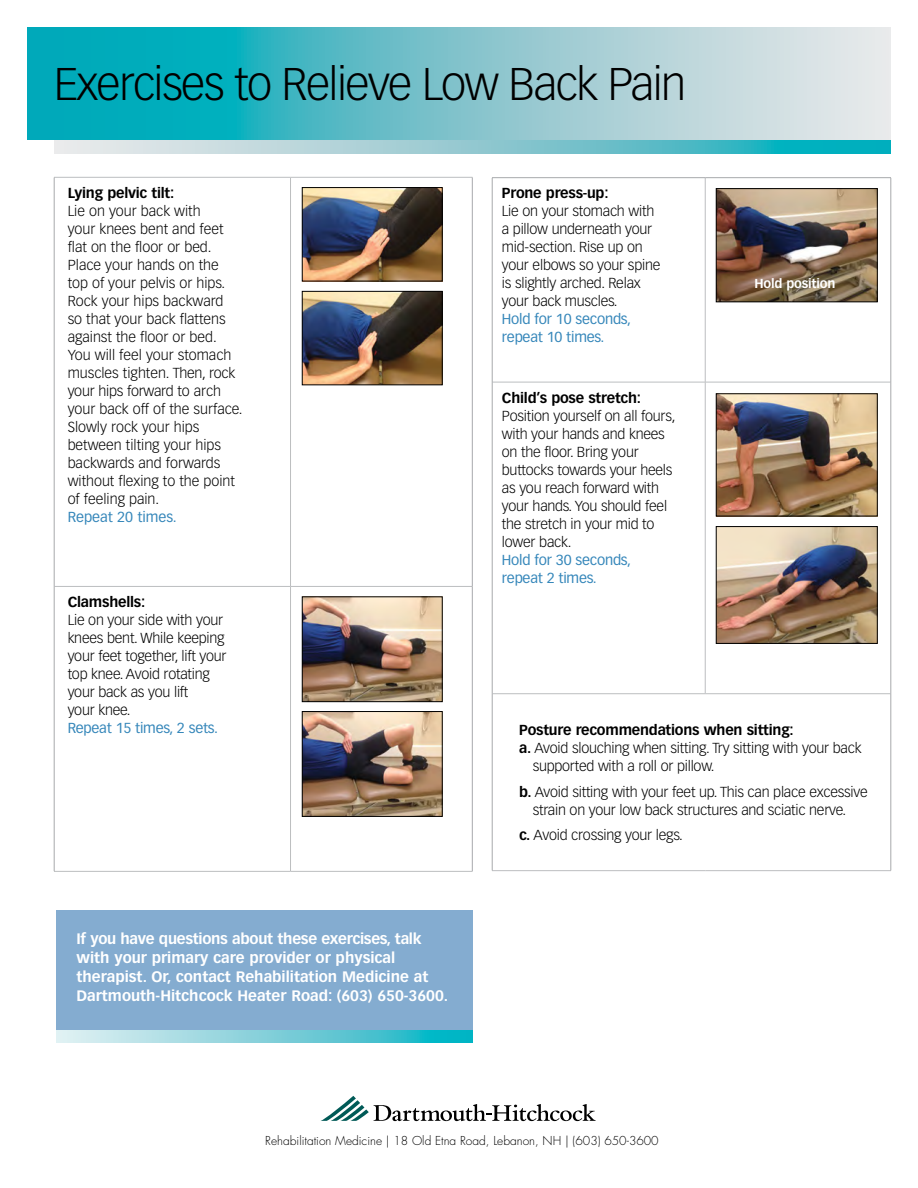
<style>
.page{position:relative;width:918px;height:1188px;background:#fff}
.page>*{position:absolute;margin:0;border:0;box-sizing:border-box;transform-origin:0 0}
.t1{font:300 45px "Vectora LT Std";letter-spacing:-.035em;color:#000}
.t2{font:700 14.85px/18.9px "Vectora LT Std";color:#fff}
.t3{font:300 14.25px/18px "Vectora LT Std";letter-spacing:-.015em;color:#000}
.t4{font:700 14.25px "Vectora LT Std";letter-spacing:-.015em;color:#000}
.t5{font:14.25px "Vectora LT Std";letter-spacing:-.015em;color:#3687ba}
.t6{font:700 12.75px "Vectora LT Std";letter-spacing:-.015em;color:#fff}
.t7{font:300 12px "Futura Std";color:#000}
.s1{font-weight:700}
.s2{font-weight:400;color:#3687ba}
</style>
<div class="page">
<svg style="left:54px;top:140px;width:837px;height:13px;background:#83c9d1"></svg>
<svg style="left:27px;top:27px;width:864px;height:113px;background:#6fc3cc"></svg>
<svg style="left:291px;top:178px;width:181px;height:693px"></svg>
<hr style="left:54px;top:177px;width:237px;height:1px;background:#bcbec0">
<hr style="left:291px;top:177px;width:181px;height:1px;background:#bcbec0">
<hr style="left:290px;top:177px;width:1px;height:409px;background:#bcbec0">
<hr style="left:54px;top:586px;width:237px;height:1px;background:#bcbec0">
<hr style="left:291px;top:586px;width:181px;height:1px;background:#bcbec0">
<hr style="left:290px;top:587px;width:1px;height:284px;background:#bcbec0">
<hr style="left:54px;top:871px;width:237px;height:1px;background:#bcbec0">
<hr style="left:291px;top:871px;width:181px;height:1px;background:#bcbec0">
<hr style="left:54px;top:177px;width:1px;height:409px;background:#a7a9ac">
<hr style="left:472px;top:177px;width:1px;height:409px;background:#a7a9ac">
<hr style="left:54px;top:586px;width:1px;height:285px;background:#a7a9ac">
<hr style="left:472px;top:586px;width:1px;height:285px;background:#a7a9ac">
<div style="left:56px;top:910px;width:416px;height:121px;background:#84acd0"></div>
<svg style="left:56px;top:1031px;width:416px;height:12px;background:#7ad0da"></svg>
<img style="left:304px;top:599px;width:136px;height:101px">
<div style="left:302px;top:597px;width:140px;height:105px;border:1px solid #000"></div>
<svg style="left:493px;top:178px;width:398px;height:692px"></svg>
<hr style="left:705px;top:178px;width:1px;height:204px;background:#bcbec0">
<hr style="left:492px;top:382px;width:213px;height:1px;background:#bcbec0">
<hr style="left:705px;top:382px;width:186px;height:1px;background:#bcbec0">
<hr style="left:705px;top:382px;width:1px;height:312px;background:#bcbec0">
<hr style="left:492px;top:693px;width:213px;height:1px;background:#bcbec0">
<hr style="left:705px;top:693px;width:186px;height:1px;background:#bcbec0">
<hr style="left:492px;top:870px;width:213px;height:1px;background:#bcbec0">
<hr style="left:705px;top:870px;width:186px;height:1px;background:#bcbec0">
<hr style="left:492px;top:177px;width:213px;height:1px;background:#a7a9ac">
<hr style="left:492px;top:178px;width:1px;height:204px;background:#a7a9ac">
<hr style="left:705px;top:177px;width:186px;height:1px;background:#a7a9ac">
<hr style="left:891px;top:178px;width:1px;height:204px;background:#a7a9ac">
<hr style="left:492px;top:382px;width:1px;height:312px;background:#a7a9ac">
<hr style="left:891px;top:382px;width:1px;height:312px;background:#a7a9ac">
<hr style="left:492px;top:694px;width:1px;height:176px;background:#a7a9ac">
<hr style="left:891px;top:694px;width:1px;height:176px;background:#a7a9ac">
<img style="left:718px;top:528px;width:158px;height:114px">
<div style="left:716px;top:526px;width:162px;height:118px;border:1px solid #000"></div>
<img style="left:718px;top:396px;width:158px;height:118px">
<div style="left:716px;top:394px;width:162px;height:122px;border:1px solid #000"></div>
<img style="left:718px;top:190px;width:158px;height:110px">
<div style="left:716px;top:188px;width:162px;height:114px;border:1px solid #000"></div>
<svg style="left:321px;top:1096px;width:275px;height:25px"></svg>
<img style="left:304px;top:189px;width:136px;height:90px">
<div style="left:302px;top:187px;width:140px;height:94px;border:1px solid #000"></div>
<img style="left:304px;top:293px;width:136px;height:90px">
<div style="left:302px;top:291px;width:140px;height:94px;border:1px solid #000"></div>
<img style="left:304px;top:713px;width:136px;height:102px">
<div style="left:302px;top:711px;width:140px;height:106px;border:1px solid #000"></div>
<p class="t1" style="left:54px;top:58px;width:634px">Exercises to Relieve Low Back Pain</p>
<p class="t3" style="left:68px;top:184px;width:176px"><span class="s1">Lying pelvic tilt:<br></span>Lie on your back with<br>your knees bent and feet flat on the floor or bed.<br>Place your hands on the top of your pelvis or hips.<br>Rock your hips backward<br>so that your back flattens against the floor or bed.<br>You will feel your stomach muscles tighten. Then, rock your hips forward to arch your back off of the surface.<br>Slowly rock your hips between tilting your hips backwards and forwards without flexing to the point of feeling pain.<br><span class="s2">Repeat 20 times.</span></p>
<p class="t3" style="left:502px;top:185px;width:160px"><span class="s1">Prone press-up:<br></span>Lie on your stomach with a pillow underneath your mid-section. Rise up on your elbows so your spine is slightly arched. Relax your back muscles.<br><span class="s2">Hold for 10 seconds, repeat 10 times.</span></p>
<p class="t3" style="left:502px;top:389px;width:175px"><span class="s1">Child’s pose stretch:<br></span>Position yourself on all fours, with your hands and knees on the floor. Bring your buttocks towards your heels as you reach forward with your hands. You should feel the stretch in your mid to lower back.<br><span class="s2">Hold for 30 seconds, repeat 2 times.</span></p>
<p class="t6" style="left:755px;top:276px;width:83px">Hold position</p>
<p class="t4" style="left:68px;top:593px;width:79px">Clamshells:</p>
<p class="t3" style="left:68px;top:611px;width:160px">Lie on your side with your knees bent. While keeping your feet together, lift your top knee. Avoid rotating your back as you lift<br>your knee.</p>
<p class="t5" style="left:68px;top:720px;width:152px">Repeat 15 times, 2 sets.</p>
<p class="t2" style="left:77px;top:930px;width:373px">If you have questions about these exercises, talk with your primary care provider or physical therapist. Or, contact Rehabilitation Medicine at Dartmouth-Hitchcock Heater Road: (603) 650-3600.</p>
<p class="t4" style="left:519px;top:721px;width:276px">Posture recommendations when sitting:</p>
<p class="t3" style="left:533px;top:739px;width:330px;text-indent:-13px"><span class="s1">a.</span> Avoid slouching when sitting. Try sitting with your back supported with a roll or pillow.</p>
<p class="t3" style="left:519px;top:783px;width:350px;text-align:center"><span class="s1">b.</span> Avoid sitting with your feet up. This can place excessive strain on your low back structures and sciatic nerve.</p>
<p class="t3" style="left:519px;top:827px;width:165px"><span class="s1">c.</span> Avoid crossing your legs.</p>
<p class="t7" style="left:265px;top:1133px;width:395px">Rehabilitation Medicine | 18 Old Etna Road, Lebanon, NH | (603) 650-3600</p>
</div>
